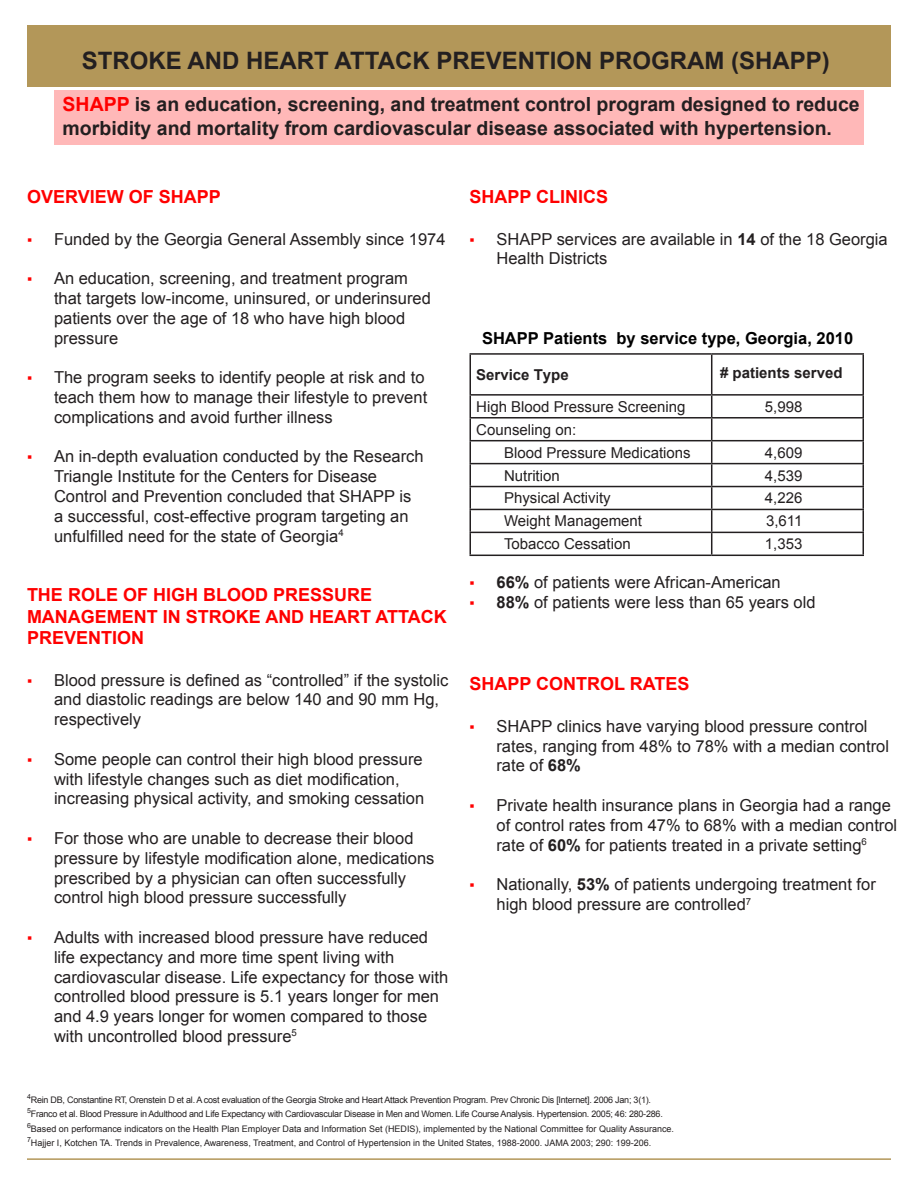
<style>
.page{position:relative;width:918px;height:1188px;background:#fff}
.page>*{position:absolute;margin:0;border:0;box-sizing:border-box;transform-origin:0 0}
.Column_Header_-16{font:700 24px "Arial";color:#231f20}
.Copy_1{font:700 19.5px/23.4px "Arial";color:#231f20}
.t1{font:700 18px/21.6px "Arial";color:#f00}
.Square_bullets{font:16.5px/19.8px "Arial";color:#231f20}
.t2{font:700 16.5px "Arial";color:#000}
.Copy_1-2{font:15px "Arial";color:#231f20}
.Copy_1-3{font:700 15px "Arial";color:#231f20}
.Foot_note_9pt{font:9px "Arial";letter-spacing:-.025em;color:#231f20}
.Foot_note_9pt-2{font:9px "Arial";color:#231f20}
.s1{color:#f00}
.s2{font-style:inherit}
.s3{font-size:15px;color:#f00}
.s4{font-weight:700}
</style>
<div class="page">
<div style="left:27px;top:25px;width:864px;height:62px;background:#b39759"></div>
<hr style="left:27px;top:1158px;width:864px;height:2px;background:#b39759">
<hr style="left:470px;top:353px;width:242px;height:2px;background:#231f20">
<hr style="left:470px;top:355px;width:1px;height:39px;background:#231f20">
<hr style="left:712px;top:353px;width:152px;height:2px;background:#231f20">
<hr style="left:711px;top:355px;width:1px;height:39px;background:#231f20">
<hr style="left:862px;top:355px;width:2px;height:39px;background:#231f20">
<hr style="left:470px;top:394px;width:242px;height:2px;background:#231f20">
<hr style="left:712px;top:394px;width:152px;height:2px;background:#231f20">
<hr style="left:862px;top:396px;width:2px;height:21px;background:#231f20">
<hr style="left:470px;top:417px;width:242px;height:2px;background:#231f20">
<hr style="left:712px;top:417px;width:152px;height:2px;background:#231f20">
<hr style="left:862px;top:419px;width:2px;height:21px;background:#231f20">
<hr style="left:470px;top:440px;width:242px;height:1px;background:#231f20">
<hr style="left:712px;top:440px;width:152px;height:1px;background:#231f20">
<hr style="left:862px;top:441px;width:2px;height:22px;background:#231f20">
<hr style="left:470px;top:463px;width:242px;height:1px;background:#231f20">
<hr style="left:712px;top:463px;width:152px;height:1px;background:#231f20">
<hr style="left:862px;top:464px;width:2px;height:22px;background:#231f20">
<hr style="left:470px;top:486px;width:242px;height:1px;background:#231f20">
<hr style="left:712px;top:486px;width:152px;height:1px;background:#231f20">
<hr style="left:862px;top:487px;width:2px;height:22px;background:#231f20">
<hr style="left:470px;top:509px;width:242px;height:1px;background:#231f20">
<hr style="left:712px;top:509px;width:152px;height:1px;background:#231f20">
<hr style="left:862px;top:510px;width:2px;height:22px;background:#231f20">
<hr style="left:470px;top:532px;width:242px;height:1px;background:#231f20">
<svg style="left:470px;top:396px;width:1px;height:159px"></svg>
<hr style="left:712px;top:532px;width:152px;height:1px;background:#231f20">
<svg style="left:711px;top:396px;width:1px;height:159px"></svg>
<hr style="left:862px;top:533px;width:2px;height:22px;background:#231f20">
<hr style="left:470px;top:555px;width:242px;height:1px;background:#231f20">
<hr style="left:712px;top:555px;width:152px;height:1px;background:#231f20">
<div style="left:54px;top:91px;width:810px;height:54px;background:#ffb8b8"></div>
<p class="Column_Header_-16" style="left:82px;top:45px;width:749px">STROKE AND HEART ATTACK PREVENTION PROGRAM (SHAPP)</p>
<p class="Copy_1" style="left:63px;top:94px;width:799px"><span class="s1">SHAPP</span> is an education, screening<span class="s2">,</span> and treatment control program designed to reduce morbidity and mortality from cardiovascular disease associated with hypertension.</p>
<p class="t1" style="left:27px;top:187px;width:195px">OVERVIEW <span class="s2">OF SHAPP</span></p>
<p class="Square_bullets" style="left:27px;top:229px;width:420px"><span class="s3">▪</span> Funded by the Georgia General Assembly since 1974</p>
<p class="Square_bullets" style="left:54px;top:269px;width:378px;text-indent:-27px"><span class="s3">▪</span> An education, screening, and treatment program that targets low-income, uninsured, or underinsured patients over the age of 18 who have high blood pressure</p>
<p class="Square_bullets" style="left:54px;top:368px;width:375px;text-indent:-27px"><span class="s3">▪</span> The program seeks to identify people at risk and to teach them how to manage their lifestyle to prevent complications and avoid further illness</p>
<p class="Square_bullets" style="left:54px;top:447px;width:371px;text-indent:-27px"><span class="s3">▪</span> An in-depth evaluation conducted by the Research Triangle Institute for the Centers for Disease Control and Prevention concluded that SHAPP is a successful, cost-effective program targeting an unfulfilled need for the state of Georgia<sup>4</sup></p>
<p class="t1" style="left:27px;top:584px;width:421px">THE ROLE OF HIGH BLOOD PRESSURE<br>MANAGEMENT IN STROKE AND HEART ATTACK<br>PREVENTION</p>
<p class="Square_bullets" style="left:54px;top:670px;width:396px;text-indent:-27px"><span class="s3">▪</span> Blood pressure is defined as “controlled” if the systolic and diastolic readings are below 140 and 90 mm Hg, respectively</p>
<p class="Square_bullets" style="left:54px;top:749px;width:372px;text-indent:-27px"><span class="s3">▪</span> Some people can control their high blood pressure with lifestyle changes such as diet modification, increasing physical activity, and smoking cessation</p>
<p class="Square_bullets" style="left:54px;top:828px;width:382px;text-indent:-27px"><span class="s3">▪</span> For those who are unable to decrease their blood pressure by lifestyle modification alone, medications prescribed by a physician can often <span class="s2">successfully </span>control high blood pressure successfully</p>
<p class="Square_bullets" style="left:54px;top:927px;width:396px;text-indent:-27px"><span class="s3">▪</span> Adults with increased blood pressure have reduced life expectancy <span class="s2">and</span> more time spent living with cardiovascular disease. Life expectancy for those with controlled blood pressure is 5.1 years longer for men and 4.9 years longer for women compared to those with uncontrolled blood pressure<sup>5</sup></p>
<p class="t1" style="left:470px;top:187px;width:140px">SHAPP CLINICS</p>
<p class="Square_bullets" style="left:496px;top:229px;width:393px;text-indent:-27px"><span class="s3">▪</span> SHAPP services are available in <span class="s4">14</span> of the 18 Georgia<br><span class="s2">H</span>ealth <span class="s2">D</span>istricts</p>
<p class="t2" style="left:482px;top:327px;width:373px"><span class="s2">SHAPP P</span>atients by service type, Georgia, 2010</p>
<p class="Copy_1-3" style="left:476px;top:365px;width:94px">Service <span class="s2">Type</span></p>
<p class="Copy_1-3" style="left:720px;top:363px;width:124px"># patients served</p>
<p class="Copy_1-2" style="left:476px;top:397px;width:211px">High Blood Pressure Screening</p>
<p class="Copy_1-2" style="left:765px;top:397px;width:39px">5,998</p>
<p class="Copy_1-2" style="left:476px;top:420px;width:102px">Counseling on:</p>
<p class="Copy_1-2" style="left:504px;top:443px;width:188px">Blood Pressure Medications</p>
<p class="Copy_1-2" style="left:765px;top:443px;width:39px">4,609</p>
<p class="Copy_1-2" style="left:504px;top:465px;width:57px">Nutrition</p>
<p class="Copy_1-2" style="left:765px;top:465px;width:39px">4,539</p>
<p class="Copy_1-2" style="left:504px;top:488px;width:108px">Physical Activity</p>
<p class="Copy_1-2" style="left:765px;top:488px;width:39px">4,226</p>
<p class="Copy_1-2" style="left:504px;top:511px;width:140px">Weight Management</p>
<p class="Copy_1-2" style="left:766px;top:511px;width:38px">3,611</p>
<p class="Copy_1-2" style="left:504px;top:534px;width:128px">Tobacco Cessation</p>
<p class="Copy_1-2" style="left:765px;top:534px;width:39px">1,353</p>
<p class="Square_bullets" style="left:470px;top:572px;width:313px"><span class="s3">▪</span> <span class="s4">66%</span> of patients were African-American</p>
<p class="Square_bullets" style="left:470px;top:592px;width:348px"><span class="s3">▪</span> <span class="s4">88%</span> of patients were less than 65 years old</p>
<p class="t1" style="left:470px;top:674px;width:222px">SHAPP CONTROL RATES</p>
<p class="Square_bullets" style="left:496px;top:716px;width:394px;text-indent:-27px"><span class="s3">▪</span> SHAPP clinics have varying blood pressure control rates, ranging from 48% to 78% with a median control rate of <span class="s4">68%</span></p>
<p class="Square_bullets" style="left:496px;top:796px;width:402px;text-indent:-27px"><span class="s3">▪</span> Private health <span class="s2">insurance</span> plans in Georgia had a range of control rates from 47% to 68% with a median control rate of <span class="s4">60%</span> for patients treated in a private setting<sup>6</sup></p>
<p class="Square_bullets" style="left:496px;top:875px;width:381px;text-indent:-27px"><span class="s3">▪</span> Nationally, <span class="s4">53%</span> of patients undergoing treatment for high blood pressure are controlled<sup>7</sup></p>
<p class="Foot_note_9pt" style="left:27px;top:1094px;width:626px"><sup>4</sup>Rein DB, Constantine RT, Orenstein D et al. A cost evaluation of the Georgia Stroke and Heart Attack Prevention Program. Prev Chronic Dis [Internet]. 2006 Jan; 3(1).</p>
<p class="Foot_note_9pt" style="left:27px;top:1108px;width:637px"><sup>5</sup>Franco et al. Blood Pressure in Adulthood and Life Expectancy with Cardiovascular Disease in Men and Women. Life Course Analysis. Hypertension. 2005; 46: 280-286.</p>
<p class="Foot_note_9pt-2" style="left:27px;top:1123px;width:649px"><sup>6</sup>Based on performance indicators on the Health Plan Employer Data and Information Set (HEDIS), implemented by the National Committee for Quality Assurance.</p>
<p class="Foot_note_9pt-2" style="left:27px;top:1137px;width:626px"><sup>7</sup>Hajjer I, Kotchen TA. Trends in Prevalence, Awareness, Treatment, and Control of Hypertension in the United States, 1988-2000. JAMA 2003; 290: 199-206.</p>
</div>
